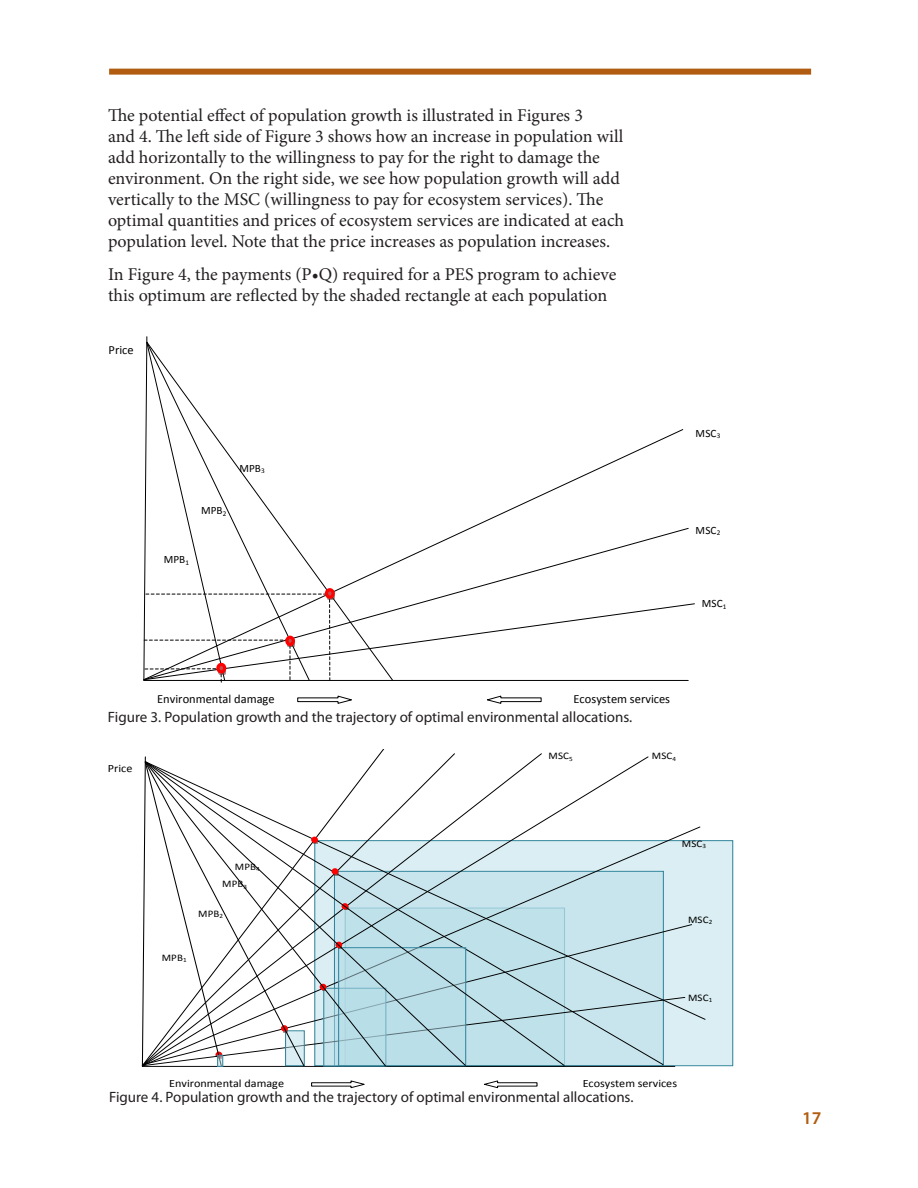
<style>
.page{position:relative;width:918px;height:1188px;background:#fff}
.page>*{position:absolute;margin:0;border:0;box-sizing:border-box;transform-origin:0 0}
.Body_text{font:18px/21px "Minion Pro";color:#231f20}
.t1{font:600 18px "Myriad Pro";color:#b15c10}
.t2{font:15px "Myriad Pro";color:#231f20}
.t3{font:12.45px "Calibri";color:#000}
.t4{font:11.25px "Calibri";color:#000;scale:1.09 1}
.t5{font:11.25px "Calibri";color:#000}
.t6{font:10.05px/17.4px "Calibri";letter-spacing:.015em;color:#000;scale:1.09 1}
</style>
<div class="page">
<div style="left:109px;top:69px;width:702px;height:6px;background:#b15c10"></div>
<svg style="left:297px;top:695px;width:55px;height:9px"></svg>
<svg style="left:487px;top:695px;width:55px;height:9px"></svg>
<svg style="left:143px;top:337px;width:552px;height:346px"></svg>
<div style="left:218px;top:664px;width:7px;height:8px;background:#c0504d;border-radius:50%"></div>
<div style="left:216px;top:663px;width:10px;height:10px;border:3px solid #f00;border-radius:50%"></div>
<div style="left:315px;top:841px;width:418px;height:225px;background:#daeef3"></div>
<svg style="left:311px;top:1080px;width:54px;height:9px"></svg>
<svg style="left:484px;top:1080px;width:54px;height:9px"></svg>
<svg style="left:142px;top:756px;width:544px;height:311px"></svg>
<svg style="left:467px;top:760px;width:99px;height:307px"></svg>
<svg style="left:387px;top:760px;width:80px;height:307px"></svg>
<svg style="left:144px;top:760px;width:243px;height:307px"></svg>
<svg style="left:144px;top:761px;width:161px;height:306px"></svg>
<p class="Body_text" style="left:108px;top:105px;width:518px">The potential effect of population growth is illustrated in Figures 3<br>and 4. The left side of Figure 3 shows how an increase in population will add horizontally to the willingness to pay for the right to damage the environment. On the right side, we see how population growth will add vertically to the MSC (willingness to pay for ecosystem services). The optimal quantities and prices of ecosystem services are indicated at each population level. Note that the price increases as population increases.</p>
<p class="Body_text" style="left:108px;top:264px;width:510px">In Figure 4, the payments (P•Q) required for a PES program to achieve this optimum are reflected by the shaded rectangle at each population</p>
<p class="t3" style="left:109px;top:342px;width:27px">Price</p>
<p class="t5" style="left:201px;top:503px;width:27px">MPB<sub>2</sub></p>
<p class="t5" style="left:239px;top:461px;width:27px">MPB<sub>3</sub></p>
<p class="t5" style="left:164px;top:552px;width:27px">MPB<sub>1</sub></p>
<p class="t5" style="left:696px;top:426px;width:26px">MSC<sub>3</sub></p>
<p class="t5" style="left:696px;top:523px;width:26px">MSC<sub>2</sub></p>
<p class="t5" style="left:702px;top:597px;width:26px">MSC<sub>1</sub></p>
<p class="t3" style="left:157px;top:691px;width:119px">Environmental damage</p>
<p class="t3" style="left:574px;top:691px;width:98px">Ecosystem services</p>
<p class="t2" style="left:108px;top:707px;width:526px">Figure 3. Population growth and the trajectory of optimal environmental allocations.</p>
<p class="t4" style="left:108px;top:762px;width:24px">Price</p>
<p class="t6" style="left:549px;top:747px;width:24px">MSC<sub>5</sub></p>
<p class="t6" style="left:652px;top:747px;width:24px">MSC<sub>4</sub></p>
<p class="t6" style="left:222px;top:858px;width:36px;text-indent:13px">MPB<sub>4<br></sub>MPB<sub>3</sub></p>
<p class="t6" style="left:198px;top:905px;width:24px">MPB<sub>2</sub></p>
<p class="t6" style="left:162px;top:949px;width:24px">MPB<sub>1</sub></p>
<p class="t6" style="left:682px;top:835px;width:24px">MSC<sub>3</sub></p>
<p class="t6" style="left:688px;top:911px;width:24px">MSC<sub>2</sub></p>
<p class="t6" style="left:688px;top:989px;width:24px">MSC<sub>1</sub></p>
<p class="t4" style="left:169px;top:1076px;width:107px">Environmental damage</p>
<p class="t4" style="left:583px;top:1076px;width:88px">Ecosystem services</p>
<p class="t2" style="left:109px;top:1087px;width:526px">Figure 4. Population growth and the trajectory of optimal environmental allocations.</p>
<p class="t1" style="left:802px;top:1106px;width:21px">17</p>
</div>
